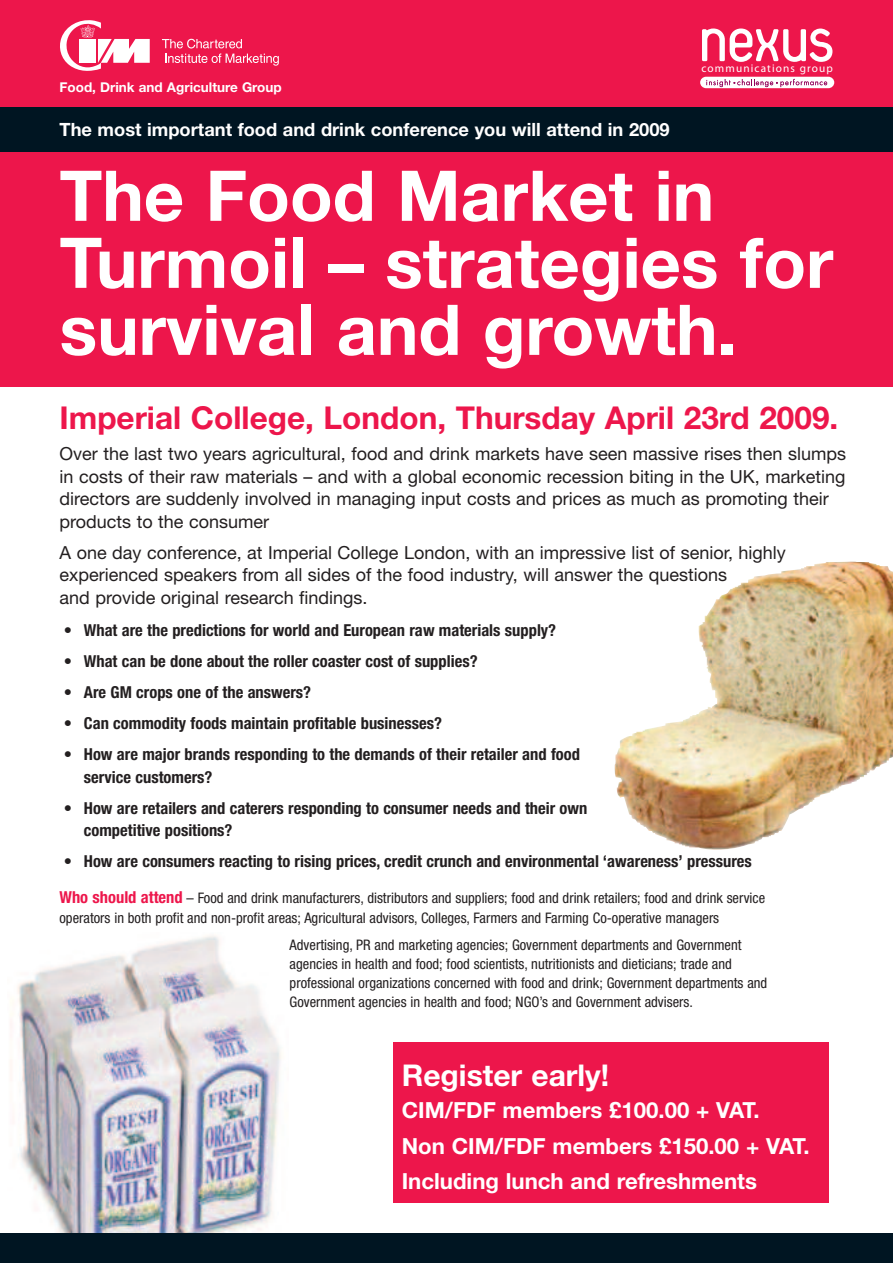
<style>
.page{position:relative;width:893px;height:1263px;background:#fff}
.page>*{position:absolute;margin:0;border:0;box-sizing:border-box;transform-origin:0 0}
.t1{font:700 70.05px/67.1px "Helvetica Neue";color:#fff}
.t2{font:700 31.5px "Helvetica Neue";color:#ed164b}
.t3{font:700 30px "Helvetica Neue";color:#fff}
.t4{font:700 22.2px/35.8px "Helvetica Neue";color:#fff}
.t5{font:700 18.3px "Helvetica Neue";color:#fff}
.t6{font:18px/22.5px "Helvetica Neue";color:#231f20}
.t7{font:700 condensed 16.5px/22.5px "Helvetica Neue";color:#231f20}
.t8{font:condensed 14.55px/19px "Helvetica Neue";color:#231f20}
.t9{font:700 13.5px "Helvetica Neue";color:#fff}
.t10{font:11.25px "Myriad Pro";letter-spacing:.1em;color:#fff}
.s1{font-weight:700;font-size:16.5px;color:#ed164b}
</style>
<div class="page">
<img style="left:614px;top:561px;width:279px;height:289px">
<div style="left:0;top:0;width:893px;height:387px;background:#ed164b"></div>
<div style="left:0;top:107px;width:893px;height:45px;background:#001522"></div>
<svg style="left:60px;top:20px;width:90px;height:51px"></svg>
<svg style="left:162px;top:39px;width:117px;height:27px"></svg>
<div style="left:393px;top:1042px;width:436px;height:160px;background:#ed164b"></div>
<svg style="left:702px;top:29px;width:130px;height:33px"></svg>
<div style="left:700px;top:77px;width:134px;height:11px;background:#fff;border-radius:6px"></div>
<svg style="left:706px;top:79px;width:121px;height:8px"></svg>
<img style="left:10px;top:936px;width:271px;height:296px">
<div style="left:0;top:1232px;width:893px;height:31px;background:#001522"></div>
<p class="t9" style="left:60px;top:79px;width:224px">Food, Drink and Agriculture Group</p>
<p class="t10" style="left:701px;top:64px;width:133px">communications group</p>
<p class="t5" style="left:60px;top:118px;width:612px">The most important food and drink conference you will attend in 2009</p>
<h1 class="t1" style="left:60px;top:161px;width:775px">The Food Market in<br>Turmoil – strategies for survival and growth.</h1>
<h2 class="t2" style="left:60px;top:398px;width:780px">Imperial College, London, Thursday April 23rd 2009.</h2>
<p class="t6" style="left:60px;top:444px;width:788px">Over the last two years agricultural, food and drink markets have seen massive rises then slumps in costs of their raw materials – and with a global economic recession biting in the UK, marketing directors are suddenly involved in managing input costs and prices as much as promoting their products to the consumer</p>
<p class="t6" style="left:60px;top:543px;width:728px">A one day conference, at Imperial College London, with an impressive list of senior, highly experienced speakers from all sides of the food industry, will answer the questions<br>and provide original research findings.</p>
<p class="t7" style="left:64px;top:621px;width:494px">• What are the predictions for world and European raw materials supply?</p>
<p class="t7" style="left:64px;top:652px;width:415px">• What can be done about the roller coaster cost of supplies?</p>
<p class="t7" style="left:64px;top:683px;width:249px">• Are GM crops one of the answers?</p>
<p class="t7" style="left:64px;top:714px;width:380px">• Can commodity foods maintain profitable businesses?</p>
<p class="t7" style="left:84px;top:745px;width:498px;text-indent:-20px">• How are major brands responding to the demands of their retailer and food service customers?</p>
<p class="t7" style="left:84px;top:798px;width:505px;text-indent:-20px">• How are retailers and caterers responding to consumer needs and their own competitive positions?</p>
<p class="t7" style="left:64px;top:852px;width:689px">• How are consumers reacting to rising prices, credit crunch and environmental ‘awareness’ pressures</p>
<p class="t8" style="left:60px;top:890px;width:707px"><span class="s1">Who should attend</span> – Food and drink manufacturers, distributors and suppliers; food and drink retailers; food and drink service operators in both profit and non-profit areas; Agricultural advisors, Colleges, Farmers and Farming Co-operative managers</p>
<p class="t8" style="left:290px;top:937px;width:479px">Advertising, PR and marketing agencies; Government departments and Government agencies in health and food; food scientists, nutritionists and dieticians; trade and professional organizations concerned with food and drink; Government departments and Government agencies in health and food; NGO’s and Government advisers.</p>
<h3 class="t3" style="left:402px;top:1056px;width:209px">Register early!</h3>
<h3 class="t4" style="left:402px;top:1091px;width:409px">CIM/FDF members £100.00 + VAT.<br>Non CIM/FDF members £150.00 + VAT.<br>Including lunch and refreshments</h3>
</div>
